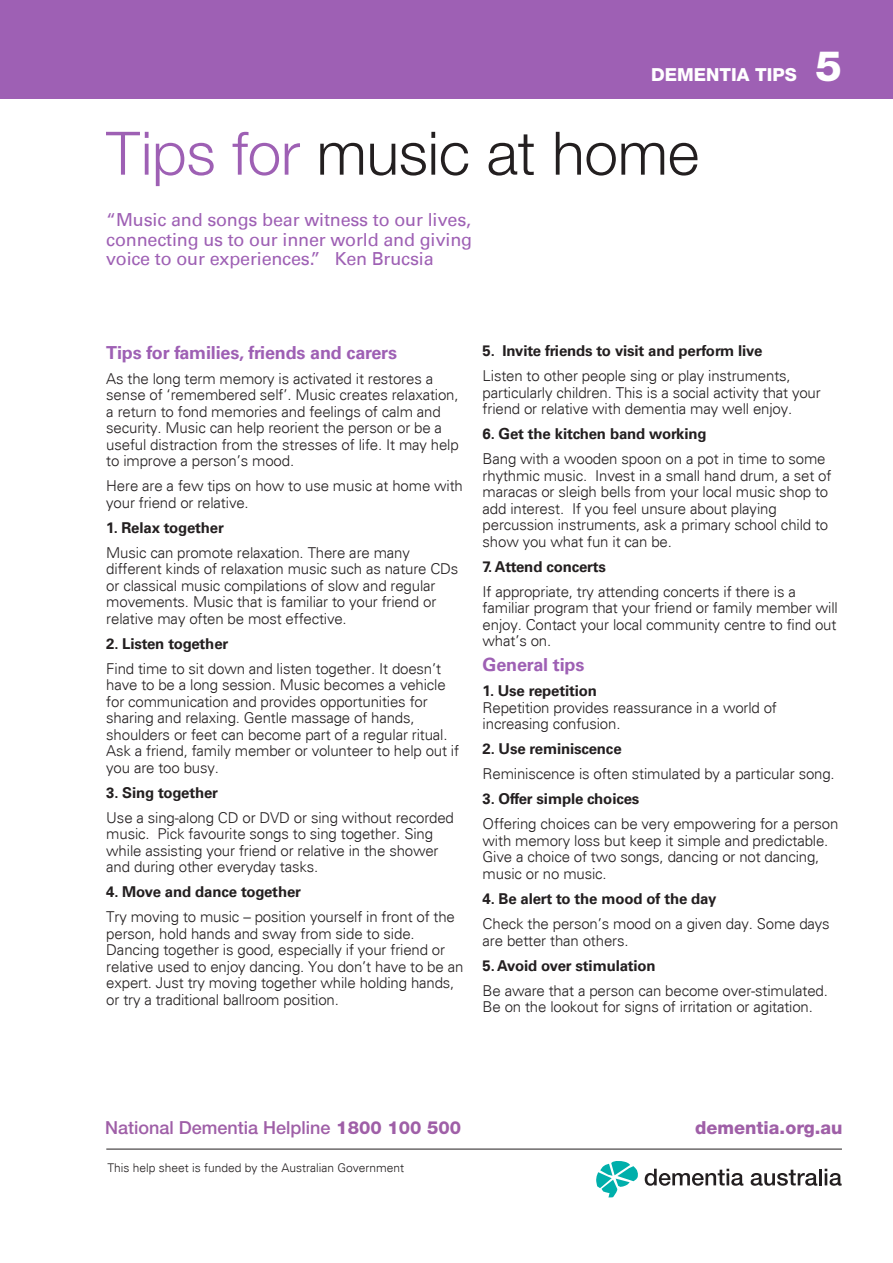
<style>
.page{position:relative;width:893px;height:1263px;background:#fff}
.page>*{position:absolute;margin:0;border:0;box-sizing:border-box;transform-origin:0 0}
.Heading_Large{font:300 60px "Helvetica Neue LT Std";color:#231f20}
.Heading_Large-2{font:800 42px "Helvetica Neue LT Std";color:#fff}
.Introduction{font:18px/19.5px "Univers LT Std";letter-spacing:-.01em;color:#9e60b4;text-align:justify}
.minor_headin{font:700 18px "Univers LT Std";letter-spacing:-.01em;color:#9e60b4}
.FactSheet_Subtitle{font:500 18px "Helvetica Neue LT Std";color:#9f5fa7}
.FactSheet_Subtitle-2{font:800 18px "Helvetica Neue LT Std";color:#9f5fa7}
.t1{font:800 18px "Helvetica Neue LT Std";color:#fff}
.minor_headin-2{font:300 15px/16.5px "Univers";letter-spacing:-.01em;color:#231f20}
.minor_headin-3{font:700 15px "Univers LT Std";letter-spacing:-.01em;color:#231f20}
.Heading{font:700 15px "Univers LT Std";letter-spacing:-.01em;color:#231f20}
.Body_Copy{font:300 12px "Univers";color:#231f20}
.s1{color:#9e60b4}
.s2{font-weight:800}
</style>
<div class="page">
<div style="left:0;top:0;width:893px;height:99px;background:#9e60b4"></div>
<hr style="left:106px;top:1149px;width:736px;height:1px;background:#231f20">
<svg style="left:596px;top:1161px;width:42px;height:36px"></svg>
<svg style="left:645px;top:1169px;width:98px;height:17px"></svg>
<svg style="left:751px;top:1170px;width:66px;height:16px"></svg>
<hr style="left:819px;top:1169px;width:3px;height:16px;background:#231f20">
<svg style="left:825px;top:1169px;width:17px;height:17px"></svg>
<p class="t1" style="left:651px;top:64px;width:147px">DEMENTIA TIPS</p>
<p class="Heading_Large-2" style="left:815px;top:41px;width:28px">5</p>
<p class="Heading_Large" style="left:106px;top:117px;width:594px"><span class="s1">Tips for</span> music at home</p>
<p class="Introduction" style="left:106px;top:210px;width:367px">“Music and songs bear witness to our lives, connecting us to our inner world and giving voice to our experiences.” Ken Brucsia</p>
<p class="minor_headin" style="left:106px;top:342px;width:292px">Tips for families, friends and carers</p>
<p class="minor_headin-2" style="left:106px;top:370px;width:354px">As the long term memory is activated it restores a sense of ‘remembered self’. Music creates relaxation, a return to fond memories and feelings of calm and security. Music can help reorient the person or be a useful distraction from the stresses of life. It may help to improve a person’s mood.</p>
<p class="minor_headin-2" style="left:106px;top:477px;width:358px">Here are a few tips on how to use music at home with your friend or relative.</p>
<p class="minor_headin-3" style="left:106px;top:518px;width:119px">1. Relax together</p>
<p class="minor_headin-2" style="left:106px;top:544px;width:354px">Music can promote relaxation. There are many different kinds of relaxation music such as nature CDs or classical music compilations of slow and regular movements. Music that is familiar to your friend or relative may often be most effective.</p>
<p class="minor_headin-3" style="left:106px;top:634px;width:124px">2. Listen together</p>
<p class="minor_headin-2" style="left:106px;top:660px;width:354px">Find time to sit down and listen together. It doesn’t have to be a long session. Music becomes a vehicle for communication and provides opportunities for sharing and relaxing. Gentle massage of hands, shoulders or feet can become part of a regular ritual.<br>Ask a friend, family member or volunteer to help out if you are too busy.</p>
<p class="minor_headin-3" style="left:106px;top:783px;width:113px">3. Sing together</p>
<p class="minor_headin-2" style="left:106px;top:809px;width:349px">Use a sing-along CD or DVD or sing without recorded music. Pick favourite songs to sing together. Sing while assisting your friend or relative in the shower and during other everyday tasks.</p>
<p class="minor_headin-3" style="left:106px;top:883px;width:196px">4. Move and dance together</p>
<p class="minor_headin-2" style="left:106px;top:909px;width:359px">Try moving to music – position yourself in front of the person, hold hands and sway from side to side.<br>Dancing together is good, especially if your friend or relative used to enjoy dancing. You don’t have to be an expert. Just try moving together while holding hands, or try a traditional ballroom position.</p>
<p class="minor_headin-3" style="left:483px;top:342px;width:281px">5. Invite friends to visit and perform live</p>
<p class="minor_headin-2" style="left:483px;top:368px;width:340px">Listen to other people sing or play instruments, particularly children. This is a social activity that your friend or relative with dementia may well enjoy.</p>
<p class="minor_headin-3" style="left:483px;top:425px;width:225px">6. Get the kitchen band working</p>
<p class="minor_headin-2" style="left:483px;top:451px;width:350px">Bang with a wooden spoon on a pot in time to some rhythmic music. Invest in a small hand drum, a set of maracas or sleigh bells from your local music shop to add interest. If you feel unsure about playing percussion instruments, ask a primary school child to show you what fun it can be.</p>
<p class="minor_headin-3" style="left:483px;top:558px;width:125px">7. Attend concerts</p>
<p class="minor_headin-2" style="left:483px;top:583px;width:357px">If appropriate, try attending concerts if there is a familiar program that your friend or family member will enjoy. Contact your local community centre to find out what’s on.</p>
<p class="minor_headin" style="left:483px;top:654px;width:103px">General tips</p>
<p class="Heading" style="left:483px;top:682px;width:116px">1. Use repetition</p>
<p class="minor_headin-2" style="left:483px;top:699px;width:296px">Repetition provides reassurance in a world of increasing confusion.</p>
<p class="minor_headin-3" style="left:483px;top:740px;width:141px">2. Use reminiscence</p>
<p class="minor_headin-2" style="left:483px;top:766px;width:354px">Reminiscence is often stimulated by a particular song.</p>
<p class="minor_headin-3" style="left:483px;top:790px;width:158px">3. Offer simple choices</p>
<p class="minor_headin-2" style="left:483px;top:816px;width:357px">Offering choices can be very empowering for a person with memory loss but keep it simple and predictable.<br>Give a choice of two songs, dancing or not dancing, music or no music.</p>
<p class="minor_headin-3" style="left:483px;top:890px;width:235px">4. Be alert to the mood of the day</p>
<p class="minor_headin-2" style="left:483px;top:915px;width:349px">Check the person’s mood on a given day. Some days are better than others.</p>
<p class="minor_headin-3" style="left:483px;top:956px;width:175px">5. Avoid over stimulation</p>
<p class="minor_headin-2" style="left:483px;top:982px;width:347px">Be aware that a person can become over-stimulated.<br>Be on the lookout for signs of irritation or agitation.</p>
<p class="FactSheet_Subtitle" style="left:105px;top:1117px;width:357px">National Dementia Helpline <span class="s2">1800 100 500</span></p>
<p class="FactSheet_Subtitle-2" style="left:695px;top:1117px;width:149px">dementia.org.au</p>
<p class="Body_Copy" style="left:107px;top:1160px;width:298px">This help sheet is funded by the Australian Government</p>
</div>
